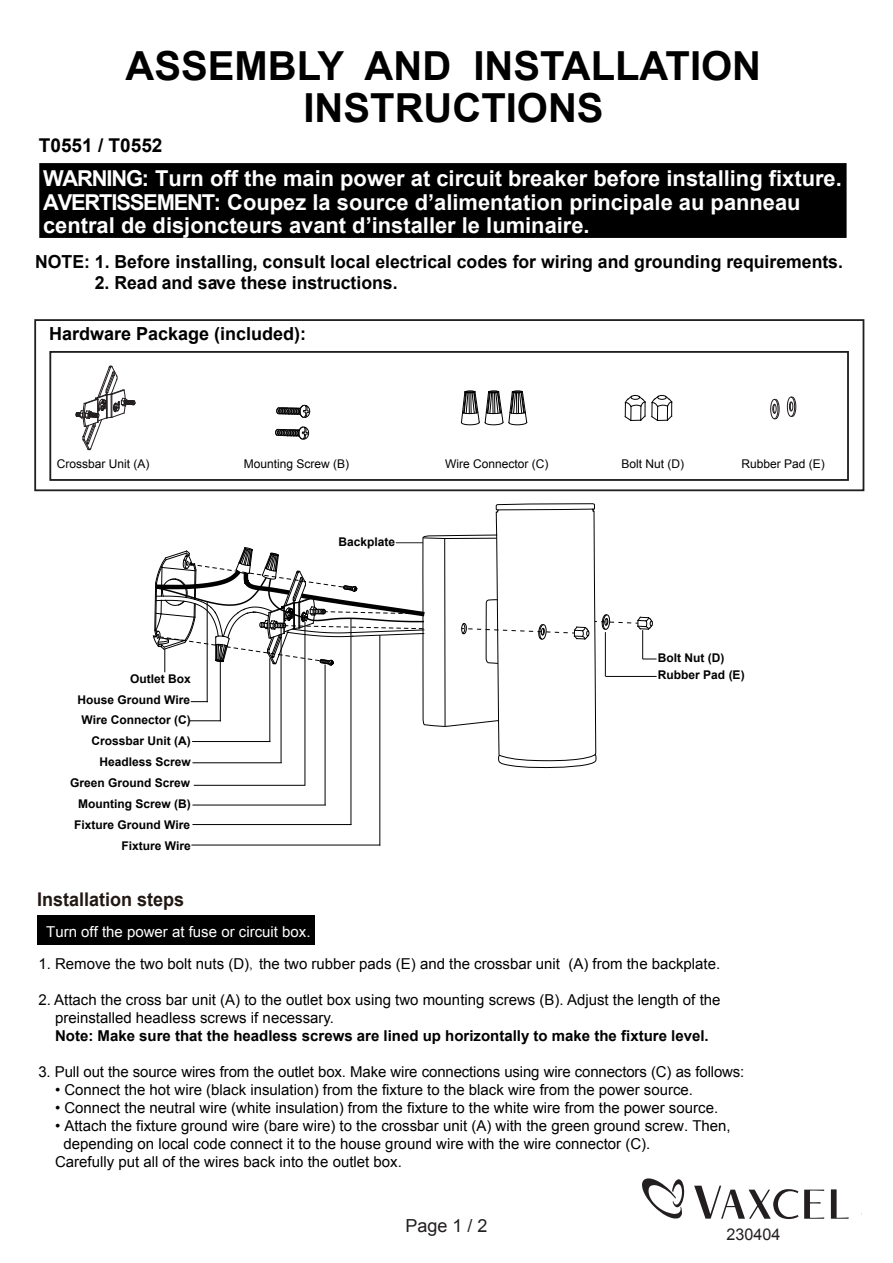
<style>
.page{position:relative;width:893px;height:1263px;background:#fff}
.page>*{position:absolute;margin:0;border:0;box-sizing:border-box;transform-origin:0 0}
.t1{font:700 52.2px "Arial";color:#fff;scale:.72 1}
.t2{font:700 40.05px/42.6px "Arial";color:#000;text-align:center}
.t3{font:700 21.9px/23.2px "Arial";color:#fff}
.t4{font:700 19.05px "Arial";color:#000}
.t5{font:700 18.9px "Arial";color:#211814;scale:.95 1}
.t6{font:700 18px "Arial";color:#030303}
.t7{font:700 18px "Arial";color:#000}
.t8{font:18px "Arial";color:#231f20}
.t9{font:16.2px "Arial";color:#231f20}
.t10{font:15px/18px "Arial";color:#000}
.t11{font:700 15px "Arial";color:#000}
.t12{font:15px "Arial";color:#fff}
.t13{font:700 12px/17.4px "Arial";color:#000}
.t14{font:12px "Arial";color:#000}
.s1{font-family:"Adobe Song Std";font-weight:300}
</style>
<div class="page">
<svg style="left:831px;top:1189px;width:17px;height:30px"></svg>
<svg style="left:694px;top:1186px;width:104px;height:33px"></svg>
<svg style="left:804px;top:1190px;width:20px;height:29px"></svg>
<svg style="left:642px;top:1178px;width:42px;height:41px"></svg>
<div style="left:34px;top:319px;width:830px;height:172px;border:2px solid #211e20"></div>
<div style="left:49px;top:351px;width:800px;height:130px;border:2px solid #211e20"></div>
<svg style="left:770px;top:399px;width:9px;height:21px"></svg>
<svg style="left:787px;top:397px;width:9px;height:20px"></svg>
<svg style="left:76px;top:366px;width:60px;height:84px"></svg>
<svg style="left:461px;top:391px;width:66px;height:34px"></svg>
<svg style="left:624px;top:395px;width:49px;height:26px"></svg>
<svg style="left:275px;top:405px;width:35px;height:35px"></svg>
<div style="left:42px;top:166px;width:801px;height:69px;background:#000"></div>
<div style="left:39px;top:163px;width:807px;height:75px;border:6px solid #000"></div>
<div style="left:37px;top:915px;width:278px;height:30px;background:#000"></div>
<svg style="left:422px;top:503px;width:174px;height:266px"></svg>
<svg style="left:497px;top:508px;width:97px;height:3px"></svg>
<svg style="left:498px;top:754px;width:98px;height:7px"></svg>
<hr style="left:444px;top:539px;width:1px;height:187px;background:#000">
<hr style="left:193px;top:805px;width:132px;height:1px;background:#000">
<hr style="left:193px;top:824px;width:158px;height:1px;background:#000">
<hr style="left:325px;top:665px;width:1px;height:140px;background:#000">
<hr style="left:194px;top:785px;width:111px;height:1px;background:#000">
<hr style="left:305px;top:622px;width:1px;height:163px;background:#000">
<hr style="left:193px;top:763px;width:88px;height:1px;background:#000">
<hr style="left:281px;top:628px;width:1px;height:134px;background:#000">
<hr style="left:351px;top:619px;width:1px;height:206px;background:#000">
<hr style="left:380px;top:636px;width:1px;height:209px;background:#000">
<hr style="left:192px;top:845px;width:188px;height:1px;background:#000">
<hr style="left:193px;top:741px;width:77px;height:1px;background:#000">
<hr style="left:270px;top:659px;width:1px;height:83px;background:#000">
<hr style="left:190px;top:721px;width:31px;height:1px;background:#000">
<svg style="left:153px;top:534px;width:503px;height:187px"></svg>
<h2 class="t2" style="left:125px;top:46px;width:637px">ASSEMBLY AND INSTALLATION<br>INSTRUCTIONS</h2>
<p class="t4" style="left:39px;top:132px;width:125px">T0551 / T0552</p>
<h3 class="t3" style="left:43px;top:168px;width:800px">WARNING: Turn off the main power at circuit breaker before installing fixture.<br>AVERTISSEMENT: Coupez la source d’alimentation principale au panneau central de disjoncteurs avant d’installer le luminaire.</h3>
<h1 class="t1" style="left:55px;top:149px;width:51px">W</h1>
<p class="t6" style="left:35px;top:250px;width:809px">NOTE: 1. Before installing, consult local electrical codes for wiring and grounding requirements.</p>
<p class="t6" style="left:95px;top:271px;width:304px">2. Read and save these instructions.</p>
<p class="t7" style="left:49px;top:322px;width:259px">Hardware Package (included):</p>
<p class="t14" style="left:57px;top:456px;width:94px">Crossbar Unit (A)</p>
<p class="t14" style="left:244px;top:456px;width:107px">Mounting Screw (B)</p>
<p class="t14" style="left:445px;top:456px;width:105px">Wire Connector (C)</p>
<p class="t14" style="left:621px;top:456px;width:64px">Bolt Nut (D)</p>
<p class="t14" style="left:741px;top:456px;width:85px">Rubber Pad (E)</p>
<p class="t13" style="left:338px;top:534px;width:58px">Backplate</p>
<p class="t13" style="left:130px;top:670px;width:62px">Outlet Box</p>
<p class="t13" style="left:77px;top:691px;width:114px">House Ground Wire</p>
<p class="t13" style="left:81px;top:712px;width:111px">Wire Connector (C)</p>
<p class="t13" style="left:91px;top:733px;width:101px">Crossbar Unit (A)</p>
<p class="t13" style="left:99px;top:754px;width:93px">Headless Screw</p>
<p class="t13" style="left:70px;top:774px;width:122px">Green Ground Screw</p>
<p class="t13" style="left:78px;top:795px;width:114px">Mounting Screw (B)</p>
<p class="t13" style="left:74px;top:816px;width:118px">Fixture Ground Wire</p>
<p class="t13" style="left:121px;top:837px;width:71px">Fixture Wire</p>
<p class="t5" style="left:37px;top:887px;width:156px">Installation steps</p>
<p class="t12" style="left:46px;top:922px;width:266px">Turn off the power at fuse or circuit box.</p>
<p class="t13" style="left:658px;top:649px;width:88px">Bolt Nut (D)<br>Rubber Pad (E)</p>
<p class="t10" style="left:38px;top:955px;width:683px">1. Remove the two bolt nuts (D)<span class="s1">,</span> the two rubber pads (E) and the crossbar unit (A) from the backplate.</p>
<p class="t10" style="left:55px;top:991px;width:667px;text-indent:-17px">2. Attach the cross bar unit (A) to the outlet box using two mounting screws (B). Adjust the length of the preinstalled headless screws if necessary.</p>
<p class="t11" style="left:55px;top:1026px;width:655px">Note: Make sure that the headless screws are lined up horizontally to make the fixture level.</p>
<p class="t10" style="left:38px;top:1063px;width:707px">3. Pull out the source wires from the outlet box. Make wire connections using wire connectors (C) as follows:</p>
<p class="t10" style="left:55px;top:1081px;width:639px">• Connect the hot wire (black insulation) from the fixture to the black wire from the power source.</p>
<p class="t10" style="left:55px;top:1099px;width:664px">• Connect the neutral wire (white insulation) from the fixture to the white wire from the power source.</p>
<p class="t10" style="left:55px;top:1117px;width:677px">• Attach the fixture ground wire (bare wire) to the crossbar unit (A) with the green ground screw. Then,</p>
<p class="t10" style="left:63px;top:1135px;width:588px">depending on local code connect it to the house ground wire with the wire connector (C).</p>
<p class="t10" style="left:55px;top:1153px;width:348px">Carefully put all of the wires back into the outlet box.</p>
<p class="t8" style="left:405px;top:1214px;width:84px">Page 1 / 2</p>
<p class="t9" style="left:726px;top:1224px;width:55px">230404</p>
</div>
